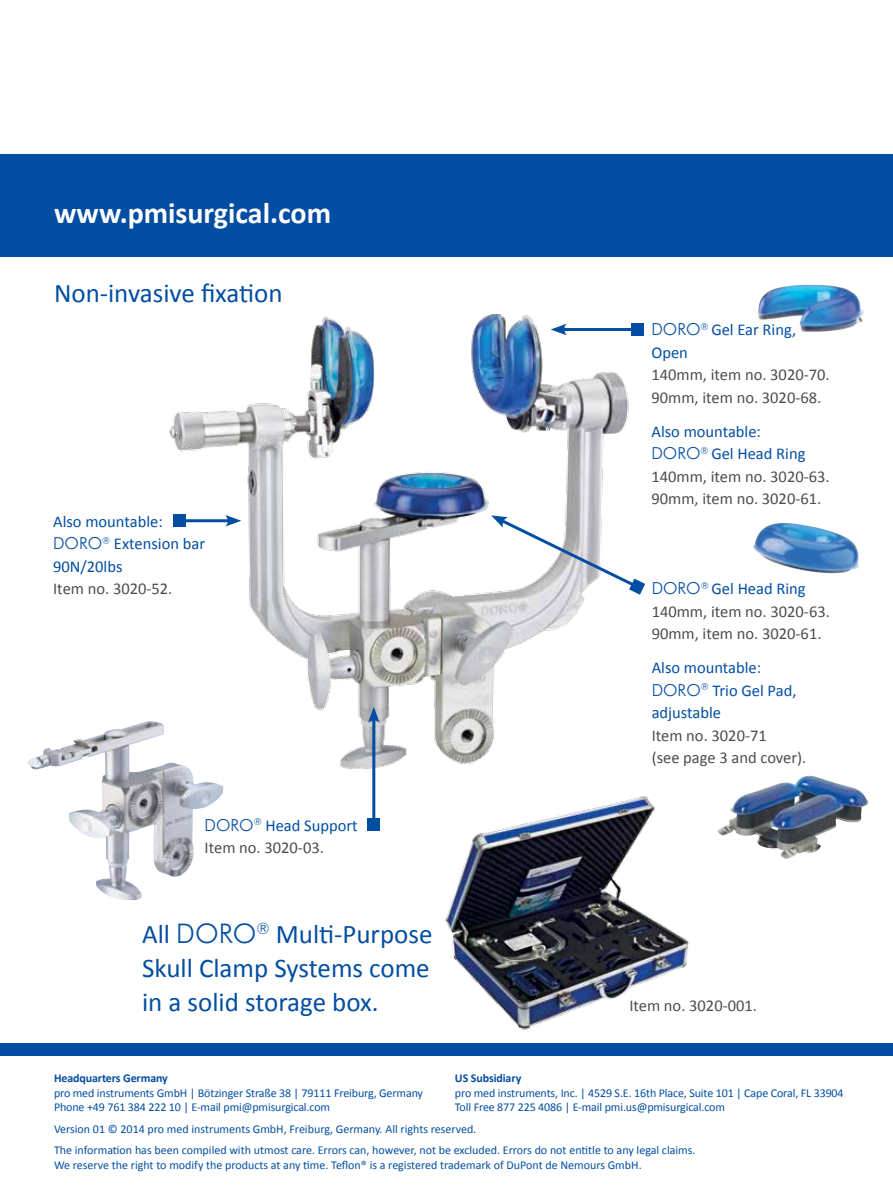
<style>
.page{position:relative;width:893px;height:1191px;background:#fff}
.page>*{position:absolute;margin:0;border:0;box-sizing:border-box;transform-origin:0 0}
.t1{font:700 30px "Calibri";color:#fff}
.t2{font:27px/33.8px "Calibri";color:#034ea2;text-align:justify}
.t3{font:16.5px/22.5px "Calibri";color:#4d4d4f}
.t4{font:16.5px/22.5px "Calibri";color:#034ea2}
.t5{font:12px/14.4px "Calibri";letter-spacing:-.01em;color:#034ea2}
.t6{font:700 12px "Calibri";letter-spacing:-.01em;color:#034ea2}
.s1{font-family:"Futura BT";font-weight:300}
.s2{font-family:"Futura BT";font-weight:300;color:#034ea2}
.s3{color:#034ea2}
</style>
<div class="page">
<div style="left:0;top:154px;width:893px;height:102px;background:#034ea2"></div>
<div style="left:0;top:1043px;width:893px;height:12px;background:#034ea2"></div>
<img style="left:169px;top:315px;width:475px;height:467px">
<hr style="left:561px;top:328px;width:76px;height:3px;background:#034ea2">
<div style="left:631px;top:323px;width:12px;height:12px;background:#034ea2"></div>
<svg style="left:551px;top:324px;width:16px;height:11px"></svg>
<svg style="left:491px;top:515px;width:154px;height:79px"></svg>
<img style="left:28px;top:721px;width:195px;height:180px">
<hr style="left:372px;top:717px;width:3px;height:107px;background:#034ea2">
<div style="left:368px;top:818px;width:12px;height:12px;background:#034ea2"></div>
<svg style="left:368px;top:707px;width:12px;height:16px"></svg>
<img style="left:718px;top:775px;width:150px;height:84px">
<img style="left:445px;top:796px;width:245px;height:234px">
<img style="left:757px;top:285px;width:108px;height:47px">
<img style="left:753px;top:523px;width:106px;height:50px">
<hr style="left:179px;top:519px;width:52px;height:3px;background:#034ea2">
<div style="left:173px;top:515px;width:12px;height:12px;background:#034ea2"></div>
<svg style="left:225px;top:515px;width:16px;height:11px"></svg>
<h1 class="t1" style="left:54px;top:194px;width:279px">www.pmisurgical.com</h1>
<h2 class="t2" style="left:54px;top:276px;width:230px">Non-invasive fixation</h2>
<h3 class="t4" style="left:53px;top:510px;width:153px">Also mountable:<br><span class="s1">DORO</span><sup>®</sup> Extension bar<br>90N/20lbs</h3>
<h3 class="t3" style="left:53px;top:577px;width:121px">Item no. 3020-52.</h3>
<h3 class="t3" style="left:205px;top:814px;width:155px"><span class="s2">DORO</span><sup>®</sup> <span class="s3">Head Support<br></span>Item no. 3020-03.</h3>
<h2 class="t2" style="left:142px;top:917px;width:292px">All <span class="s1">DORO</span><sup>®</sup> Multi-Purpose Skull Clamp Systems come in a solid storage box.</h2>
<h3 class="t4" style="left:651px;top:319px;width:146px"><span class="s1">DORO</span><sup>®</sup> Gel Ear Ring,<br>Open</h3>
<h3 class="t3" style="left:651px;top:364px;width:180px">140mm, item no. 3020-70.<br>90mm, item no. 3020-68.</h3>
<h3 class="t3" style="left:651px;top:420px;width:180px"><span class="s3">Also mountable:<br></span><span class="s2">DORO</span><sup>®</sup> <span class="s3">Gel Head Ring<br></span>140mm, item no. 3020-63.<br>90mm, item no. 3020-61.</h3>
<h3 class="t3" style="left:652px;top:577px;width:180px"><span class="s2">DORO</span><sup>®</sup> <span class="s3">Gel Head Ring<br></span>140mm, item no. 3020-63.<br>90mm, item no. 3020-61.</h3>
<h3 class="t4" style="left:652px;top:656px;width:146px">Also mountable:<br><span class="s1">DORO</span><sup>®</sup> Trio Gel Pad, adjustable</h3>
<h3 class="t3" style="left:652px;top:724px;width:156px">Item no. 3020-71<br>(see page 3 and cover).</h3>
<h3 class="t3" style="left:629px;top:994px;width:129px">Item no. 3020-001.</h3>
<p class="t6" style="left:455px;top:1070px;width:68px">US Subsidiary</p>
<p class="t5" style="left:455px;top:1085px;width:390px">pro med instruments, Inc. | 4529 S.E. 16th Place, Suite 101 | Cape Coral, FL 33904<br>Toll Free 877 225 4086 | E-mail pmi.us@pmisurgical.com</p>
<p class="t5" style="left:54px;top:1118px;width:643px;line-height:21px">Version 01 © 2014 pro med instruments GmbH, Freiburg, Germany. All rights reserved.<br>The information has been compiled with utmost care. Errors can, however, not be excluded. Errors do not entitle to any legal claims.</p>
<p class="t5" style="left:54px;top:1157px;width:589px">We reserve the right to modify the products at any time. Teflon® is a registered trademark of DuPont de Nemours GmbH.</p>
<p class="t6" style="left:54px;top:1070px;width:115px">Headquarters Germany</p>
<p class="t5" style="left:54px;top:1085px;width:371px">pro med instruments GmbH | Bötzinger Straße 38 | 79111 Freiburg, Germany<br>Phone +49 761 384 222 10 | E-mail pmi@pmisurgical.com</p>
</div>
